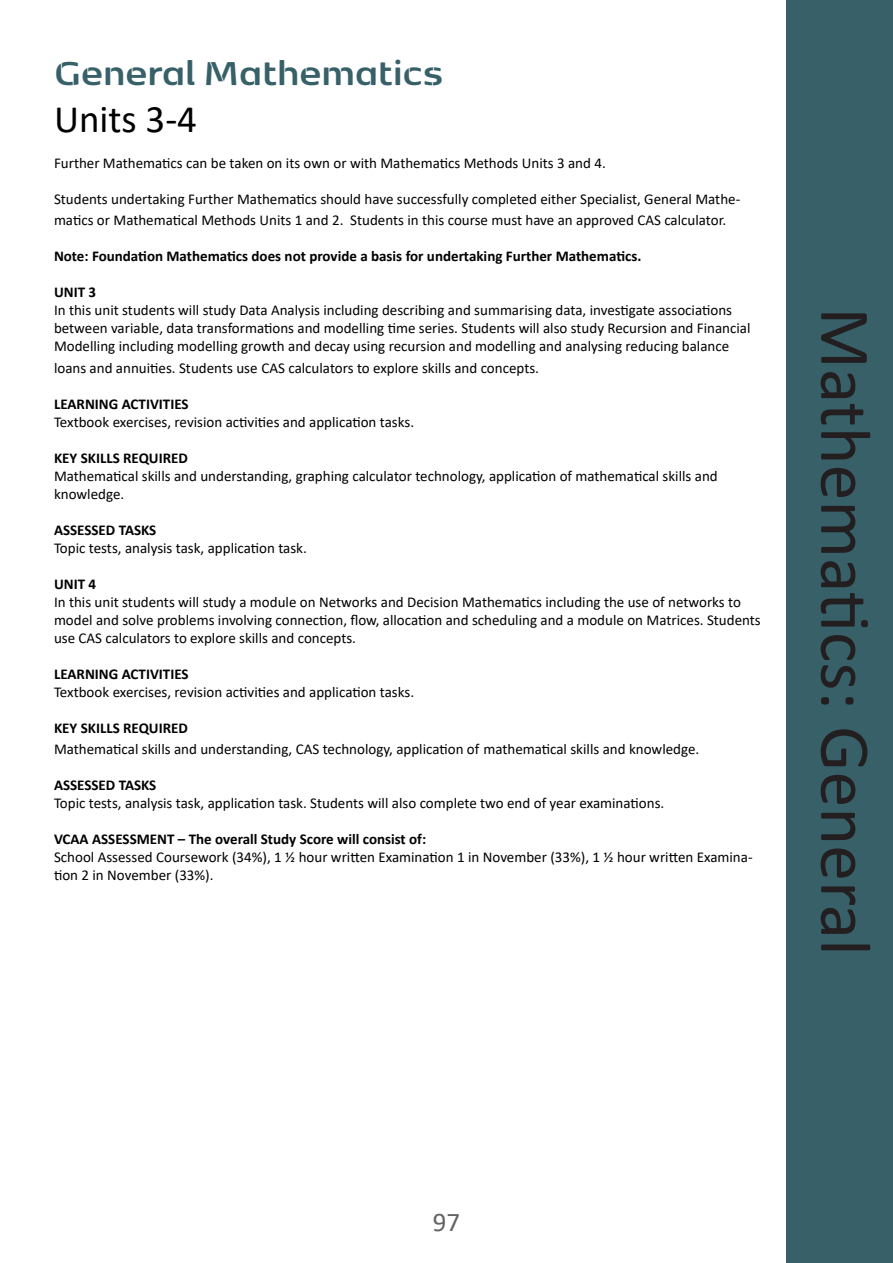
<style>
.page{position:relative;width:893px;height:1263px;background:#fff}
.page>*{position:absolute;margin:0;border:0;box-sizing:border-box;transform-origin:0 0}
.t1{font:72px "Calibri";color:#231f20}
.t2{font:700 39px "Kobenhavn Sans Stencil";color:#376069}
.t3{font:39px "Calibri";color:#000}
.t4{font:27px "Calibri";color:#636366}
.t5{font:15px/18px "Calibri";color:#000}
.t6{font:700 15px "Calibri";color:#000}
</style>
<div class="page">
<div style="left:786px;top:0;width:107px;height:1263px;background:#376069"></div>
<p class="t2" style="left:54px;top:45px;width:391px">General Mathematics</p>
<p class="t3" style="left:54px;top:92px;width:145px">Units 3-4</p>
<p class="t5" style="left:54px;top:153px;width:553px">Further Mathematics can be taken on its own or with Mathematics Methods Units 3 and 4.</p>
<p class="t5" style="left:54px;top:187px;width:688px;line-height:21.6px">Students undertaking Further Mathematics should have successfully completed either Specialist, General Mathe&shy;matics or Mathematical Methods Units 1 and 2. Students in this course must have an approved CAS calculator.</p>
<p class="t6" style="left:54px;top:246px;width:589px">Note: Foundation Mathematics does not provide a basis for undertaking Further Mathematics.</p>
<p class="t6" style="left:54px;top:282px;width:44px">UNIT 3</p>
<p class="t5" style="left:54px;top:301px;width:698px">In this unit students will study Data Analysis including describing and summarising data, investigate associations between variable, data transformations and modelling time series. Students will also study Recursion and Financial<br>Modelling including modelling growth and decay using recursion and modelling and analysing reducing balance</p>
<p class="t5" style="left:54px;top:358px;width:486px">loans and annuities. Students use CAS calculators to explore skills and concepts.</p>
<p class="t6" style="left:54px;top:393px;width:136px">LEARNING ACTIVITIES</p>
<p class="t5" style="left:54px;top:412px;width:362px">Textbook exercises, revision activities and application tasks.</p>
<p class="t6" style="left:54px;top:447px;width:135px">KEY SKILLS REQUIRED</p>
<p class="t5" style="left:54px;top:466px;width:665px">Mathematical skills and understanding, graphing calculator technology, application of mathematical skills and knowledge.</p>
<p class="t6" style="left:54px;top:519px;width:104px">ASSESSED TASKS</p>
<p class="t5" style="left:54px;top:538px;width:254px">Topic tests, analysis task, application task.</p>
<p class="t6" style="left:54px;top:573px;width:44px">UNIT 4</p>
<p class="t5" style="left:54px;top:592px;width:708px">In this unit students will study a module on Networks and Decision Mathematics including the use of networks to model and solve problems involving connection, flow, allocation and scheduling and a module on Matrices. Students use CAS calculators to explore skills and concepts.</p>
<p class="t6" style="left:54px;top:663px;width:136px">LEARNING ACTIVITIES</p>
<p class="t5" style="left:54px;top:682px;width:362px">Textbook exercises, revision activities and application tasks.</p>
<p class="t6" style="left:54px;top:717px;width:135px">KEY SKILLS REQUIRED</p>
<p class="t5" style="left:54px;top:740px;width:647px">Mathematical skills and understanding, CAS technology, application of mathematical skills and knowledge.</p>
<p class="t6" style="left:54px;top:775px;width:104px">ASSESSED TASKS</p>
<p class="t5" style="left:54px;top:794px;width:612px">Topic tests, analysis task, application task. Students will also complete two end of year examinations.</p>
<p class="t6" style="left:54px;top:829px;width:374px">VCAA ASSESSMENT – The overall Study Score will consist of:</p>
<p class="t5" style="left:54px;top:848px;width:700px">School Assessed Coursework (34%), 1 ½ hour written Examination 1 in November (33%), 1 ½ hour written Examina&shy;tion 2 in November (33%).</p>
<p class="t1" style="left:895px;top:307px;width:650px;rotate:90deg">Mathematics: General</p>
<p class="t4" style="left:433px;top:1204px;width:29px">97</p>
</div>
